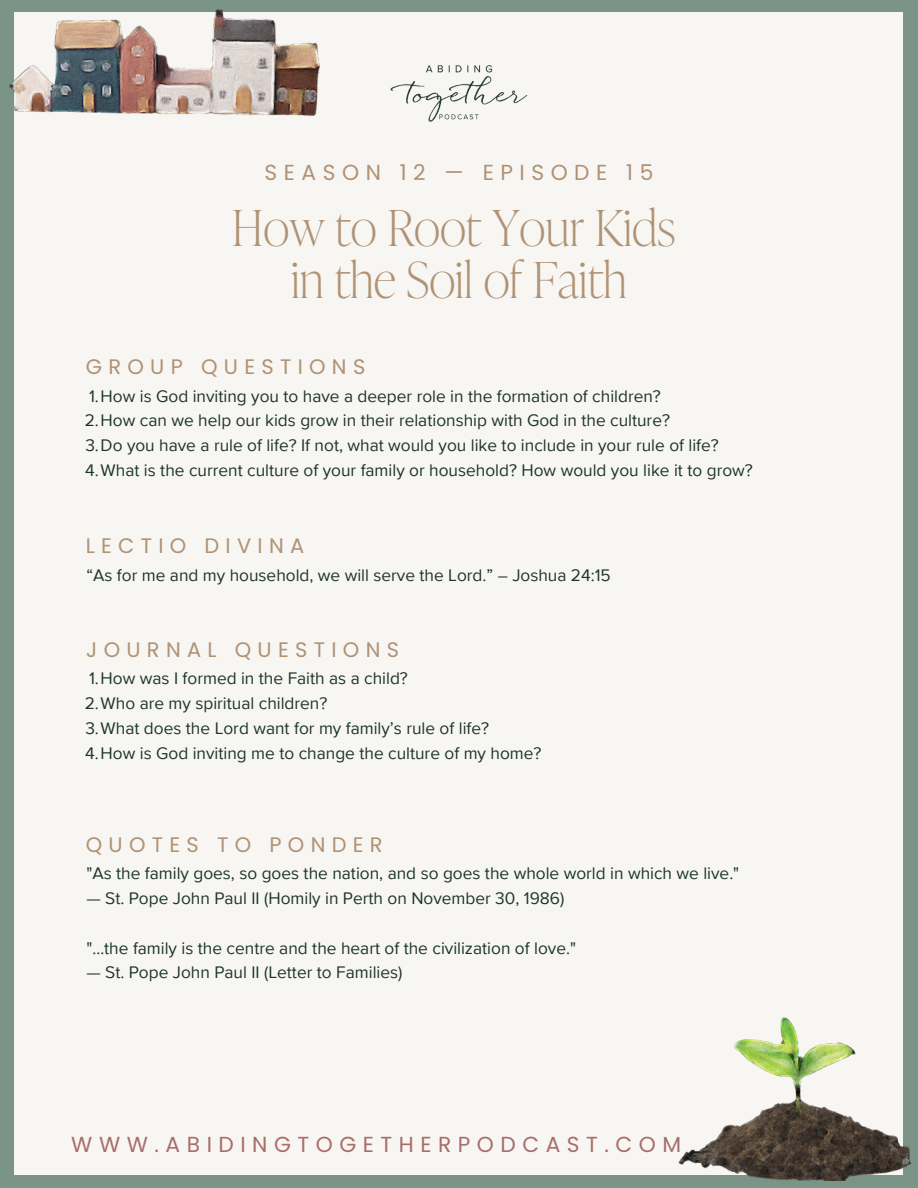
<style>
.page{position:relative;width:918px;height:1188px;background:#7a9587}
.page>*{position:absolute;margin:0;border:0;box-sizing:border-box;transform-origin:0 0}
.t1{font:100 49.5px/51.8px "Ivy Presto Display";color:#b09274;text-align:center}
.t2{font:21.75px "Poppins";letter-spacing:.3em;color:#aa6d6a}
.t3{font:21.75px "Poppins";letter-spacing:.3em;color:#b09274}
.t4{font:21px "Poppins";letter-spacing:.3em;color:#b09274}
.t5{font:17.25px/24.8px "Proxima Nova";color:#1d342b}
</style>
<div class="page">
<div style="left:15px;top:12px;width:888px;height:1163px;background:#f7f6f3"></div>
<img style="left:390px;top:65px;width:138px;height:57px">
<img style="left:678px;top:1017px;width:234px;height:164px">
<img style="left:9px;top:9px;width:311px;height:114px">
<p class="t3" style="left:265px;top:157px;width:390px">SEASON 12 — EPISODE 15</p>
<h1 class="t1" style="left:232px;top:198px;width:445px">How to Root Your Kids in the Soil of Faith</h1>
<p class="t4" style="left:86px;top:352px;width:281px">GROUP QUESTIONS</p>
<p class="t5" style="left:85px;top:384px;width:670px">1.How is God inviting you to have a deeper role in the formation of children?<br>2.How can we help our kids grow in their relationship with God in the culture?<br>3.Do you have a rule of life? If not, what would you like to include in your rule of life?<br>4.What is the current culture of your family or household? How would you like it to grow?</p>
<p class="t4" style="left:86px;top:531px;width:220px">LECTIO DIVINA</p>
<p class="t5" style="left:86px;top:563px;width:526px">“As for me and my household, we will serve the Lord.” – Joshua 24:15</p>
<p class="t4" style="left:86px;top:635px;width:314px">JOURNAL QUESTIONS</p>
<p class="t5" style="left:85px;top:667px;width:458px">1.How was I formed in the Faith as a child?<br>2.Who are my spiritual children?<br>3.What does the Lord want for my family’s rule of life?<br>4.How is God inviting me to change the culture of my home?</p>
<p class="t4" style="left:86px;top:830px;width:298px">QUOTES TO PONDER</p>
<p class="t5" style="left:86px;top:862px;width:654px">"As the family goes, so goes the nation, and so goes the whole world in which we live."</p>
<p class="t5" style="left:86px;top:886px;width:479px">— St. Pope John Paul II (Homily in Perth on November 30, 1986)</p>
<p class="t5" style="left:86px;top:936px;width:491px">"…the family is the centre and the heart of the civilization of love."</p>
<p class="t5" style="left:86px;top:961px;width:318px">— St. Pope John Paul II (Letter to Families)</p>
<p class="t2" style="left:71px;top:1129px;width:612px">WWW.ABIDINGTOGETHERPODCAST.COM</p>
</div>
